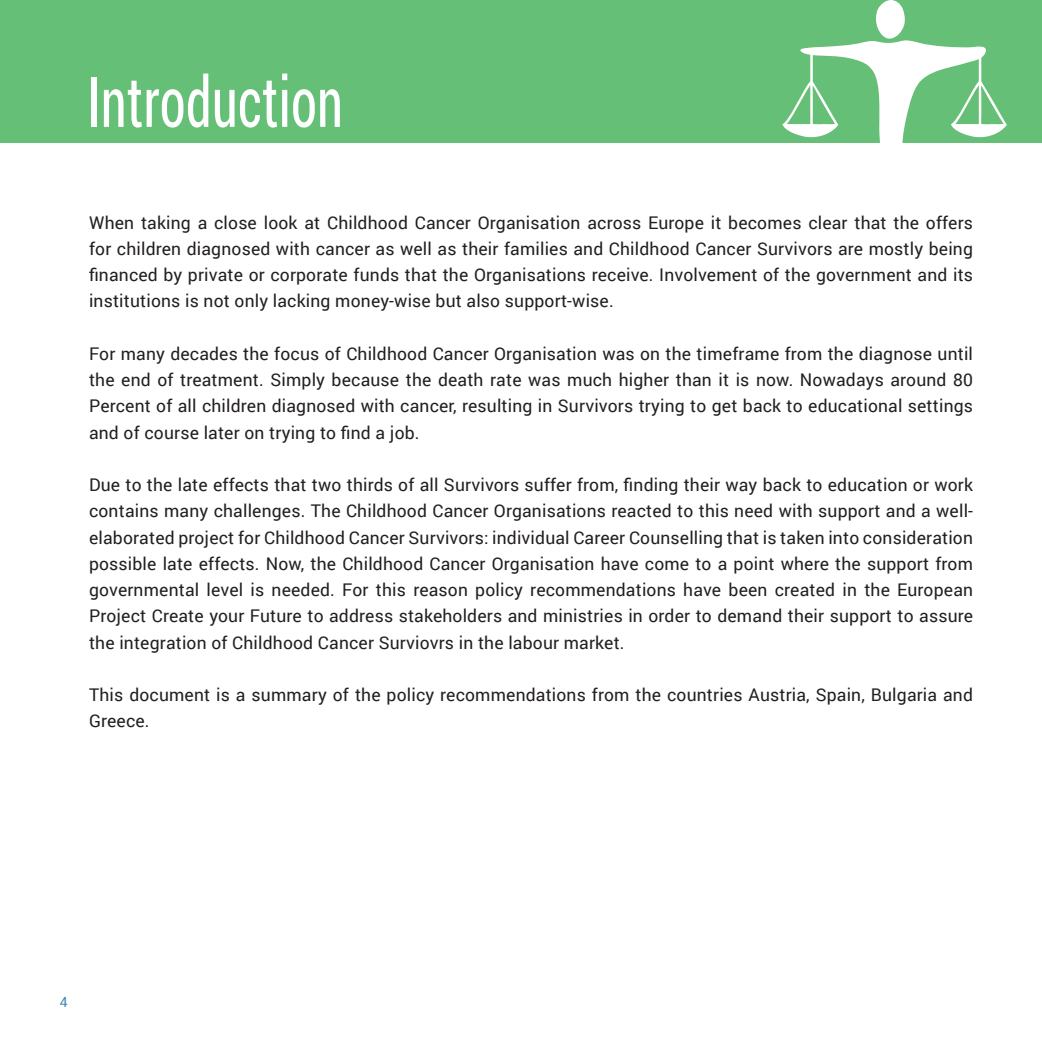
<style>
.page{position:relative;width:1042px;height:1042px;background:#fff}
.page>*{position:absolute;margin:0;border:0;box-sizing:border-box;transform-origin:0 0}
.t1{font:70px "Roboto Condensed";letter-spacing:.01em;color:#fff;scale:.75 1}
.Table-Row_Descriptio{font:17.5px/26.2px "Roboto";letter-spacing:.01em;color:#231f20;text-align:justify}
.t2{font:14px "Roboto";color:#428ab1}
</style>
<div class="page">
<div style="left:0;top:0;width:1042px;height:142px;background:#65bf76"></div>
<svg style="left:782px;top:0;width:225px;height:143px"></svg>
<p class="t1" style="left:87px;top:53px;width:342px">Introduction</p>
<p class="Table-Row_Descriptio" style="left:89px;top:208px;width:885px">When taking a close look at Childhood Cancer Organisation across Europe it becomes clear that the offers for children diagnosed with cancer as well as their families and Childhood Cancer Survivors are mostly being financed by private or corporate funds that the Organisations receive. Involvement of the government and its institutions is not only lacking money-wise but also support-wise.</p>
<p class="Table-Row_Descriptio" style="left:89px;top:340px;width:885px">For many decades the focus of Childhood Cancer Organisation was on the timeframe from the diagnose until the end of treatment. Simply because the death rate was much higher than it is now. Nowadays around 80<br>Percent of all children diagnosed with cancer, resulting in Survivors trying to get back to educational settings and of course later on trying to find a job.</p>
<p class="Table-Row_Descriptio" style="left:89px;top:471px;width:885px">Due to the late effects that two thirds of all Survivors suffer from, finding their way back to education or work contains many challenges. The Childhood Cancer Organisations reacted to this need with support and a well&shy;elaborated project for Childhood Cancer Survivors: individual Career Counselling that is taken into consideration possible late effects. Now, the Childhood Cancer Organisation have come to a point where the support from governmental level is needed. For this reason policy recommendations have been created in the European Project Create your Future to address stakeholders and ministries in order to demand their support to assure the integration of Childhood Cancer Surviovrs in the labour market.</p>
<p class="Table-Row_Descriptio" style="left:89px;top:681px;width:885px">This document is a summary of the policy recommendations from the countries Austria, Spain, Bulgaria and<br>Greece.</p>
<p class="t2" style="left:60px;top:992px;width:9px">4</p>
</div>
